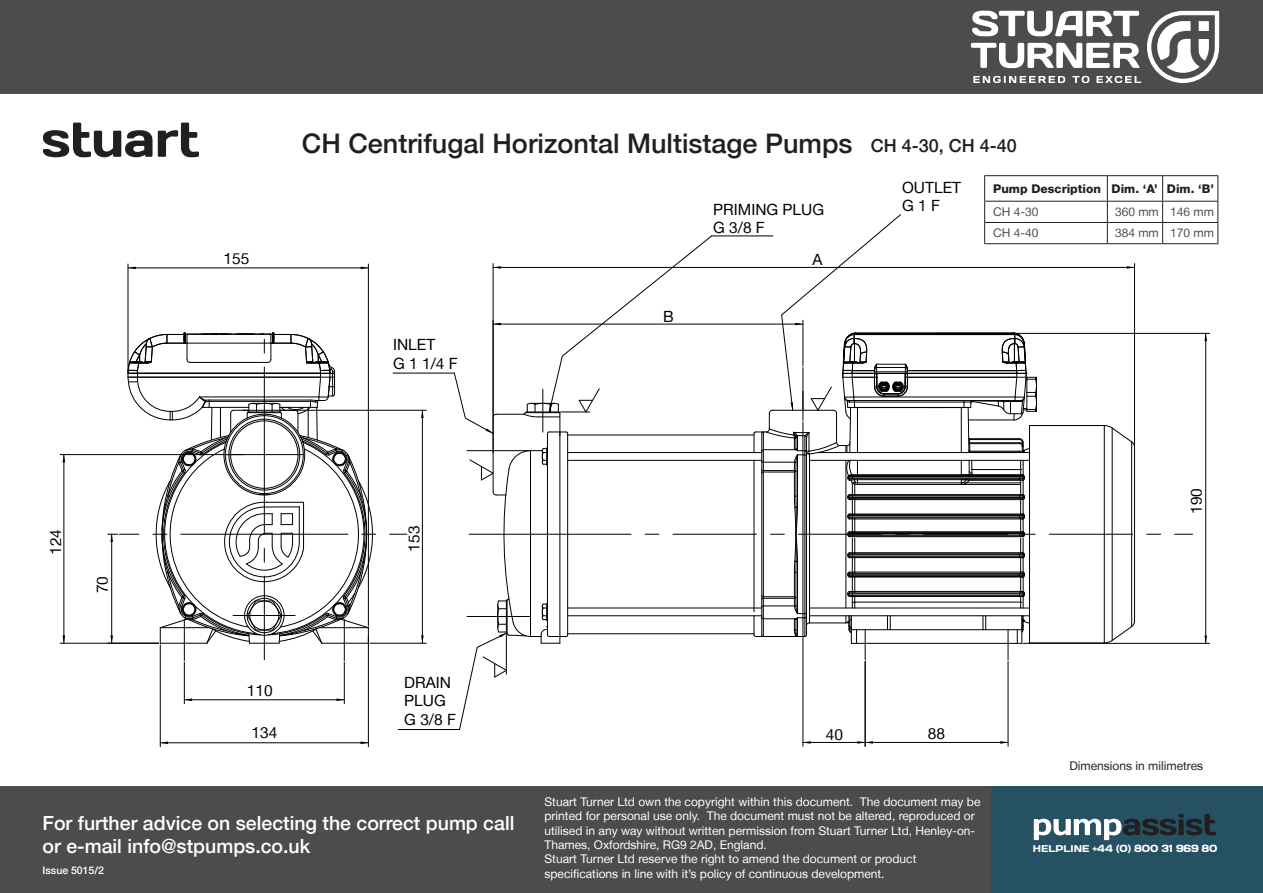
<style>
.page{position:relative;width:1263px;height:893px;background:#fff}
.page>*{position:absolute;margin:0;border:0;box-sizing:border-box;transform-origin:0 0}
.Text_-_Heading_Main{font:500 27px "Helvetica Neue LT";color:#231f20}
.t1{font:500 19.5px/23.4px "Helvetica Neue LT";color:#fff}
.Text_-_Heading_Sub{font:500 18px "Helvetica Neue LT";color:#231f20}
.t2{font:15.45px/18.6px "Helvetica Neue LT";color:#000}
.t3{font:12px/14.4px "Helvetica Neue LT";color:#fff}
.Table_-_Text{font:12px "Helvetica Neue LT";color:#4b4c4d}
.Table_-_Heading_Dime{font:800 12px "Helvetica Neue LT";color:#231f20}
.t4{font:12px "Helvetica Neue LT";color:#231f20}
.t5{font:500 10.5px "Helvetica Neue LT";color:#fff}
.t6{font:10.35px "Days";letter-spacing:-.025em;color:#fff}
.s1{font-size:9.75px}
</style>
<div class="page">
<div style="left:0;top:787px;width:991px;height:106px;background:#4b4c4d"></div>
<div style="left:991px;top:787px;width:272px;height:106px;background:#255162"></div>
<svg style="left:1034px;top:814px;width:182px;height:26px"></svg>
<div style="left:0;top:0;width:1263px;height:94px;background:#4b4c4d"></div>
<svg style="left:972px;top:11px;width:167px;height:25px"></svg>
<svg style="left:971px;top:43px;width:168px;height:25px"></svg>
<svg style="left:973px;top:76px;width:92px;height:7px"></svg>
<svg style="left:1072px;top:76px;width:17px;height:7px"></svg>
<svg style="left:1096px;top:76px;width:45px;height:7px"></svg>
<svg style="left:1147px;top:11px;width:72px;height:72px"></svg>
<hr style="left:393px;top:373px;width:61px;height:1px;background:#000">
<hr style="left:398px;top:729px;width:61px;height:1px;background:#000">
<svg style="left:336px;top:698px;width:8px;height:3px"></svg>
<hr style="left:184px;top:662px;width:1px;height:42px;background:#000">
<hr style="left:344px;top:662px;width:1px;height:42px;background:#000">
<hr style="left:184px;top:699px;width:160px;height:1px;background:#000">
<svg style="left:1000px;top:741px;width:8px;height:3px"></svg>
<hr style="left:1008px;top:661px;width:1px;height:85px;background:#000">
<hr style="left:865px;top:742px;width:143px;height:1px;background:#000">
<hr style="left:60px;top:643px;width:99px;height:1px;background:#000">
<hr style="left:60px;top:454px;width:183px;height:1px;background:#000">
<hr style="left:64px;top:455px;width:1px;height:188px;background:#000">
<svg style="left:857px;top:741px;width:16px;height:3px"></svg>
<hr style="left:865px;top:661px;width:1px;height:85px;background:#000">
<hr style="left:803px;top:422px;width:1px;height:324px;background:#000">
<hr style="left:803px;top:742px;width:62px;height:1px;background:#000">
<svg style="left:421px;top:635px;width:3px;height:8px"></svg>
<hr style="left:370px;top:643px;width:56px;height:1px;background:#000">
<hr style="left:243px;top:410px;width:183px;height:1px;background:#000">
<hr style="left:422px;top:410px;width:1px;height:233px;background:#000">
<hr style="left:1023px;top:643px;width:186px;height:1px;background:#000">
<hr style="left:936px;top:333px;width:273px;height:1px;background:#000">
<hr style="left:1205px;top:333px;width:1px;height:310px;background:#000">
<hr style="left:160px;top:645px;width:1px;height:102px;background:#000">
<hr style="left:368px;top:637px;width:1px;height:110px;background:#000">
<hr style="left:160px;top:742px;width:208px;height:1px;background:#000">
<hr style="left:368px;top:264px;width:1px;height:362px;background:#000">
<hr style="left:128px;top:264px;width:1px;height:108px;background:#000">
<hr style="left:128px;top:268px;width:240px;height:1px;background:#000">
<svg style="left:108px;top:327px;width:299px;height:334px"></svg>
<hr style="left:1162px;top:201px;width:56px;height:1px;background:#231f20">
<hr style="left:1162px;top:222px;width:56px;height:1px;background:#231f20">
<hr style="left:1162px;top:243px;width:56px;height:1px;background:#231f20">
<hr style="left:984px;top:175px;width:123px;height:1px;background:#231f20">
<hr style="left:1107px;top:175px;width:55px;height:1px;background:#231f20">
<hr style="left:1162px;top:175px;width:56px;height:1px;background:#231f20">
<svg style="left:454px;top:176px;width:738px;height:554px"></svg>
<svg style="left:1217px;top:176px;width:1px;height:67px"></svg>
<svg style="left:43px;top:123px;width:156px;height:34px"></svg>
<p class="t2" style="left:46px;top:555px;width:27px;rotate:-90deg">124</p>
<p class="t2" style="left:93px;top:593px;width:19px;rotate:-90deg">70</p>
<p class="t2" style="left:224px;top:249px;width:27px">155</p>
<p class="Text_-_Heading_Main" style="left:302px;top:127px;width:552px">CH Centrifugal Horizontal Multistage Pumps</p>
<p class="Text_-_Heading_Sub" style="left:871px;top:135px;width:148px">CH 4-30, CH 4-40</p>
<p class="Table_-_Heading_Dime" style="left:993px;top:181px;width:109px">Pump Description</p>
<p class="Table_-_Heading_Dime" style="left:1111px;top:181px;width:48px">Dim. ‘A’</p>
<p class="Table_-_Heading_Dime" style="left:1167px;top:181px;width:49px">Dim. ‘B’</p>
<p class="Table_-_Text" style="left:993px;top:205px;width:47px">CH 4-30</p>
<p class="Table_-_Text" style="left:1115px;top:205px;width:45px">360 mm</p>
<p class="Table_-_Text" style="left:1170px;top:205px;width:45px">146 mm</p>
<p class="Table_-_Text" style="left:993px;top:226px;width:47px">CH 4-40</p>
<p class="Table_-_Text" style="left:1115px;top:226px;width:45px">384 mm</p>
<p class="Table_-_Text" style="left:1170px;top:226px;width:45px">170 mm</p>
<p class="t2" style="left:902px;top:178px;width:60px">OUTLET<br>G 1 F</p>
<p class="t2" style="left:713px;top:200px;width:112px">PRIMING PLUG<br>G 3/8 F</p>
<p class="t2" style="left:393px;top:335px;width:66px">INLET<br>G 1 1/4 F</p>
<p class="t2" style="left:405px;top:552px;width:27px;rotate:-90deg">153</p>
<p class="t2" style="left:663px;top:307px;width:12px">B</p>
<p class="t2" style="left:812px;top:250px;width:12px">A</p>
<p class="t2" style="left:1187px;top:514px;width:27px;rotate:-90deg">190</p>
<p class="t2" style="left:247px;top:681px;width:27px">110</p>
<p class="t2" style="left:252px;top:723px;width:27px">134</p>
<p class="t2" style="left:404px;top:673px;width:53px">DRAIN<br>PLUG<br>G 3/8 F</p>
<p class="t2" style="left:826px;top:725px;width:19px">40</p>
<p class="t2" style="left:928px;top:724px;width:19px">88</p>
<p class="t4" style="left:1069px;top:758px;width:135px">Dimensions in milimetres</p>
<h2 class="t1" style="left:43px;top:811px;width:473px">For further advice on selecting the correct pump call or e-mail info@stpumps.co.uk</h2>
<p class="t5" style="left:43px;top:864px;width:63px">Issue 5015/2</p>
<p class="t3" style="left:544px;top:794px;width:437px">Stuart Turner Ltd own the copyright within this document. The document may be printed for personal use only. The document must not be altered, reproduced or utilised in any way without written permission from Stuart Turner Ltd, Henley-on-Thames, Oxfordshire, RG9 2AD, England.<br>Stuart Turner Ltd reserve the right to amend the document or product specifications in line with it’s policy of continuous development.</p>
<p class="t6" style="left:1033px;top:841px;width:186px"><span class="s1">HELPLINE</span> +44 (0) 800 31 969 80</p>
</div>
